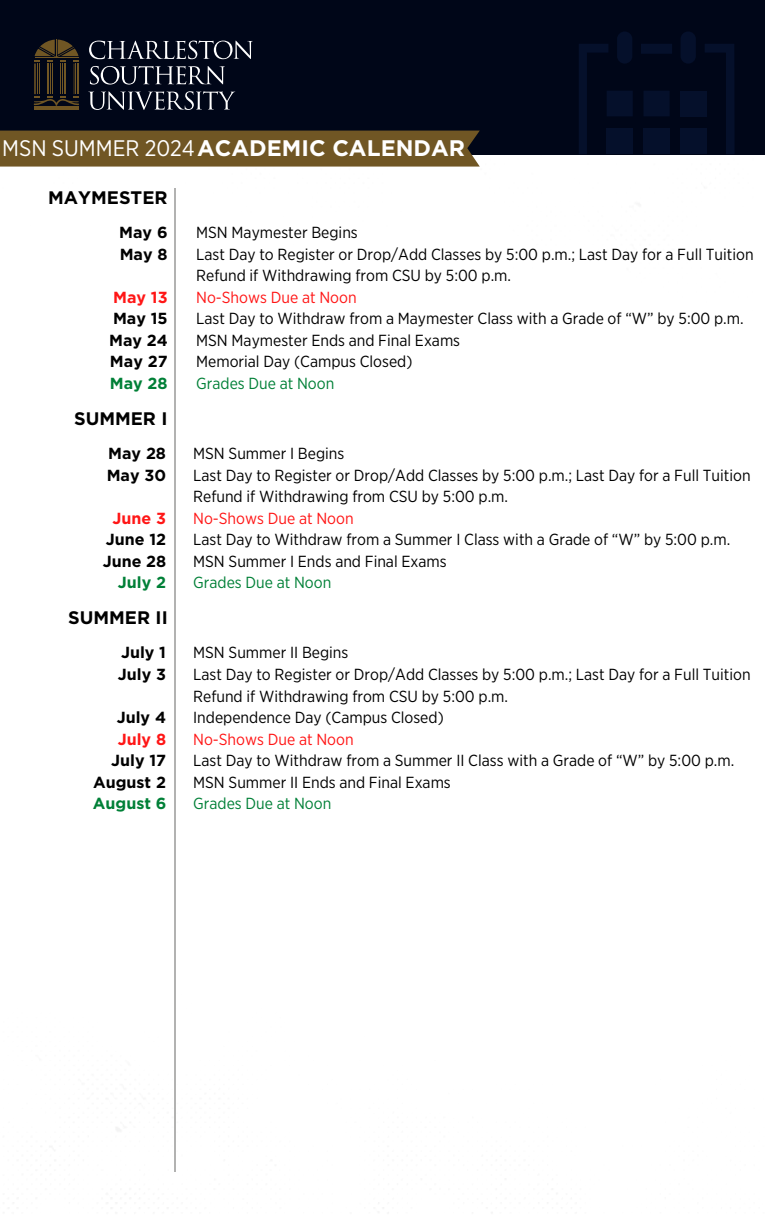
<style>
.page{position:relative;width:765px;height:1215px;background:#fff}
.page>*{position:absolute;margin:0;border:0;box-sizing:border-box;transform-origin:0 0}
.t1{font:700 22.5px "Gotham";color:#fff}
.t2{font:700 18.12px "Gotham";color:#000}
.t3{font:16px/21.5px "Gotham Narrow";color:#000}
.t4{font:700 16px "Gotham";color:#000}
.t5{font:16px "Gotham Narrow";color:#ff1616}
.t6{font:16px "Gotham Narrow";color:#008037}
.t7{font:700 16px "Gotham";color:#008037}
.t8{font:700 16px "Gotham";color:#ff1616}
.s1{font-family:"Gotham Narrow";font-weight:400}
</style>
<div class="page">
<hr style="left:175px;top:188px;width:1px;height:983px;background:#b2b2b1">
<div style="left:0;top:0;width:765px;height:154px;background:#000618"></div>
<div style="left:0;top:131px;width:480px;height:36px;background:#705624"></div>
<hr style="left:47px;top:64px;width:2px;height:30px;background:#705624">
<hr style="left:50px;top:64px;width:1px;height:30px;background:#705624">
<hr style="left:52px;top:64px;width:1px;height:30px;background:#705624">
<hr style="left:34px;top:64px;width:2px;height:30px;background:#705624">
<hr style="left:37px;top:64px;width:1px;height:30px;background:#705624">
<hr style="left:39px;top:64px;width:1px;height:30px;background:#705624">
<hr style="left:77px;top:64px;width:2px;height:30px;background:#705624">
<hr style="left:75px;top:64px;width:1px;height:30px;background:#705624">
<hr style="left:74px;top:64px;width:1px;height:30px;background:#705624">
<hr style="left:64px;top:64px;width:2px;height:30px;background:#705624">
<hr style="left:62px;top:64px;width:1px;height:30px;background:#705624">
<hr style="left:61px;top:64px;width:1px;height:30px;background:#705624">
<hr style="left:34px;top:107px;width:45px;height:3px;background:#705624">
<svg style="left:34px;top:96px;width:45px;height:10px"></svg>
<svg style="left:34px;top:40px;width:45px;height:21px"></svg>
<svg style="left:89px;top:41px;width:164px;height:18px"></svg>
<svg style="left:90px;top:66px;width:135px;height:19px"></svg>
<svg style="left:88px;top:91px;width:147px;height:19px"></svg>
<div style="left:617px;top:31px;width:15px;height:33px;background:#05102b;border-radius:8px"></div>
<div style="left:681px;top:31px;width:15px;height:33px;background:#05102b;border-radius:8px"></div>
<svg style="left:579px;top:44px;width:156px;height:110px"></svg>
<div style="left:607px;top:91px;width:26px;height:25px;background:#05102b"></div>
<div style="left:643px;top:91px;width:27px;height:25px;background:#05102b"></div>
<div style="left:680px;top:91px;width:26px;height:25px;background:#05102b"></div>
<div style="left:607px;top:128px;width:26px;height:26px;background:#05102b"></div>
<div style="left:643px;top:128px;width:27px;height:26px;background:#05102b"></div>
<div style="left:680px;top:128px;width:26px;height:26px;background:#05102b"></div>
<p class="t1" style="left:2px;top:138px;width:465px"><span class="s1">MSN SUMMER 2024</span>ACADEMIC CALENDAR</p>
<p class="t2" style="left:48px;top:189px;width:121px">MAYMESTER</p>
<p class="t4" style="left:119px;top:225px;width:50px">May 6</p>
<p class="t4" style="left:120px;top:247px;width:49px">May 8</p>
<p class="t8" style="left:113px;top:290px;width:56px">May 13</p>
<p class="t4" style="left:113px;top:311px;width:56px">May 15</p>
<p class="t4" style="left:109px;top:333px;width:60px">May 24</p>
<p class="t4" style="left:110px;top:355px;width:59px">May 27</p>
<p class="t7" style="left:110px;top:376px;width:59px">May 28</p>
<p class="t2" style="left:74px;top:410px;width:95px">SUMMER I</p>
<p class="t4" style="left:108px;top:446px;width:59px">May 28</p>
<p class="t4" style="left:107px;top:468px;width:61px">May 30</p>
<p class="t8" style="left:113px;top:511px;width:55px">June 3</p>
<p class="t4" style="left:106px;top:532px;width:62px">June 12</p>
<p class="t4" style="left:103px;top:554px;width:65px">June 28</p>
<p class="t7" style="left:118px;top:576px;width:50px">July 2</p>
<p class="t2" style="left:68px;top:610px;width:101px">SUMMER II</p>
<p class="t4" style="left:121px;top:646px;width:47px">July 1</p>
<p class="t4" style="left:118px;top:667px;width:50px">July 3</p>
<p class="t4" style="left:117px;top:710px;width:51px">July 4</p>
<p class="t8" style="left:118px;top:732px;width:50px">July 8</p>
<p class="t4" style="left:111px;top:753px;width:56px">July 17</p>
<p class="t4" style="left:93px;top:775px;width:74px">August 2</p>
<p class="t7" style="left:93px;top:797px;width:75px">August 6</p>
<p class="t3" style="left:196px;top:222px;width:163px">MSN Maymester Begins</p>
<p class="t3" style="left:196px;top:243px;width:559px">Last Day to Register or Drop/Add Classes by 5:00 p.m.; Last Day for a Full Tuition<br>Refund if Withdrawing from CSU by 5:00 p.m.</p>
<p class="t5" style="left:196px;top:287px;width:162px">No-Shows Due at Noon</p>
<p class="t3" style="left:196px;top:308px;width:549px">Last Day to Withdraw from a Maymester Class with a Grade of “W” by 5:00 p.m.</p>
<p class="t3" style="left:196px;top:329px;width:265px">MSN Maymester Ends and Final Exams</p>
<p class="t3" style="left:196px;top:351px;width:218px">Memorial Day (Campus Closed)</p>
<p class="t6" style="left:196px;top:374px;width:140px">Grades Due at Noon</p>
<p class="t3" style="left:193px;top:442px;width:153px">MSN Summer I Begins</p>
<p class="t3" style="left:193px;top:464px;width:559px">Last Day to Register or Drop/Add Classes by 5:00 p.m.; Last Day for a Full Tuition<br>Refund if Withdrawing from CSU by 5:00 p.m.</p>
<p class="t5" style="left:193px;top:508px;width:162px">No-Shows Due at Noon</p>
<p class="t3" style="left:193px;top:529px;width:539px">Last Day to Withdraw from a Summer I Class with a Grade of “W” by 5:00 p.m.</p>
<p class="t3" style="left:193px;top:550px;width:255px">MSN Summer I Ends and Final Exams</p>
<p class="t6" style="left:193px;top:573px;width:140px">Grades Due at Noon</p>
<p class="t3" style="left:193px;top:642px;width:157px">MSN Summer II Begins</p>
<p class="t3" style="left:193px;top:663px;width:559px">Last Day to Register or Drop/Add Classes by 5:00 p.m.; Last Day for a Full Tuition<br>Refund if Withdrawing from CSU by 5:00 p.m.</p>
<p class="t3" style="left:193px;top:707px;width:252px">Independence Day (Campus Closed)</p>
<p class="t5" style="left:193px;top:729px;width:162px">No-Shows Due at Noon</p>
<p class="t3" style="left:193px;top:750px;width:543px">Last Day to Withdraw from a Summer II Class with a Grade of “W” by 5:00 p.m.</p>
<p class="t3" style="left:193px;top:771px;width:259px">MSN Summer II Ends and Final Exams</p>
<p class="t6" style="left:193px;top:794px;width:140px">Grades Due at Noon</p>
</div>
